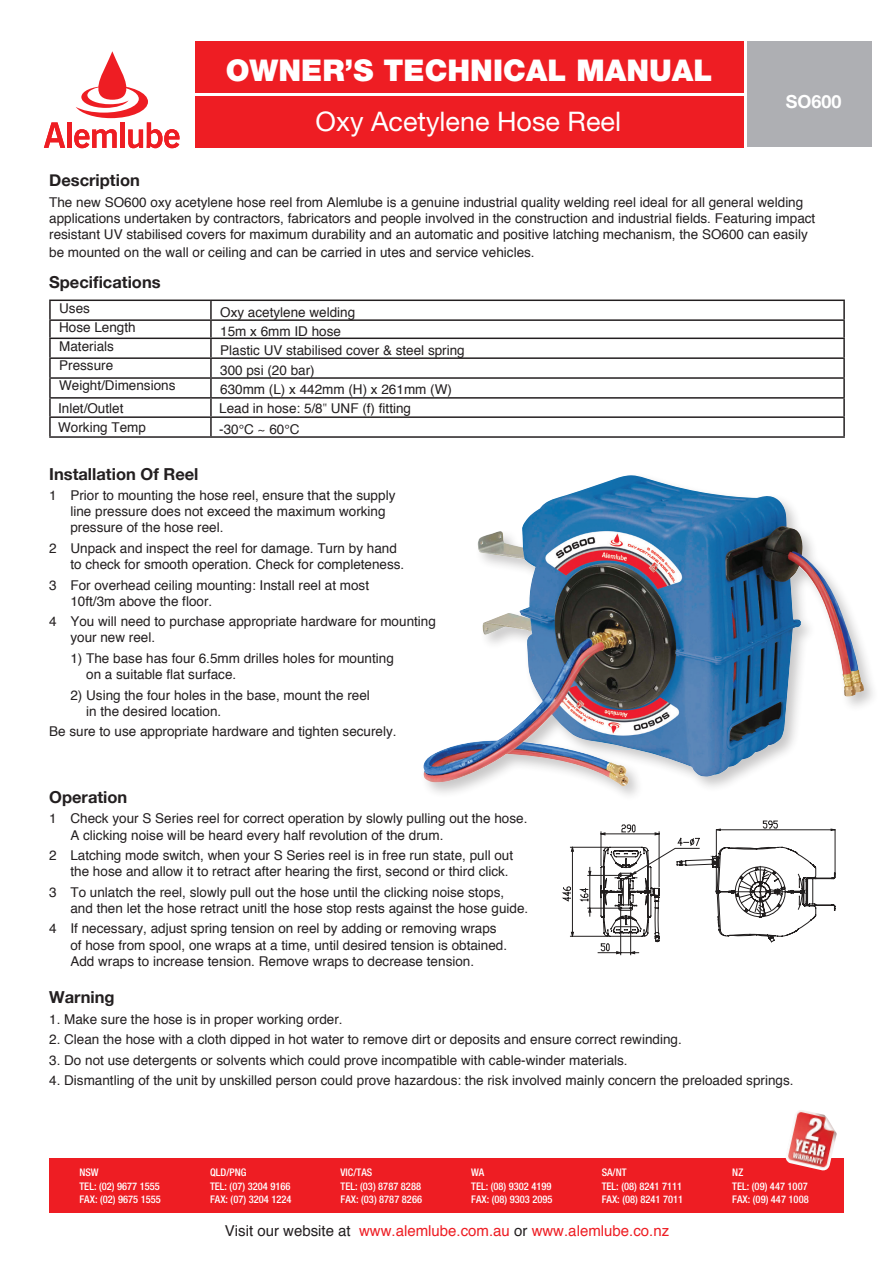
<style>
.page{position:relative;width:893px;height:1263px;background:#fff}
.page>*{position:absolute;margin:0;border:0;box-sizing:border-box;transform-origin:0 0}
.t1{font:900 30px "Helvetica Neue CE";color:#fff}
.t2{font:27px "Helvetica Neue CE";color:#fff}
.t3{font:700 18px "Helvetica Neue";color:#fff}
.t4{font:700 16.5px "Helvetica Neue";color:#231f20}
.t5{font:15px "Helvetica";color:#ee1d23}
.t6{font:13.5px/16.2px "Helvetica";color:#231f20}
.t7{font:500 condensed 10.5px "Helvetica Neue";color:#fff}
.s1{font-family:"Minion Pro"}
.s2{font-family:"Helvetica Neue"}
.s3{color:#231f20}
</style>
<div class="page">
<div style="left:49px;top:1158px;width:795px;height:55px;background:#ee1d23"></div>
<div style="left:420px;top:472px;width:460px;height:330px;background:#231f20;opacity:.25"></div>
<img style="left:421px;top:475px;width:380px;height:311px">
<svg style="left:51px;top:337px;width:792px;height:3px"></svg>
<hr style="left:49px;top:300px;width:162px;height:1px;background:#231f20">
<hr style="left:211px;top:300px;width:634px;height:1px;background:#231f20">
<hr style="left:49px;top:319px;width:162px;height:2px;background:#231f20">
<hr style="left:211px;top:319px;width:634px;height:2px;background:#231f20">
<hr style="left:49px;top:338px;width:162px;height:1px;background:#231f20">
<hr style="left:211px;top:338px;width:634px;height:1px;background:#231f20">
<hr style="left:49px;top:357px;width:162px;height:2px;background:#231f20">
<hr style="left:211px;top:357px;width:634px;height:2px;background:#231f20">
<hr style="left:49px;top:377px;width:162px;height:2px;background:#231f20">
<hr style="left:211px;top:377px;width:634px;height:2px;background:#231f20">
<hr style="left:49px;top:397px;width:162px;height:2px;background:#231f20">
<hr style="left:211px;top:397px;width:634px;height:2px;background:#231f20">
<hr style="left:49px;top:416px;width:162px;height:2px;background:#231f20">
<svg style="left:49px;top:301px;width:2px;height:135px"></svg>
<hr style="left:211px;top:416px;width:634px;height:2px;background:#231f20">
<svg style="left:210px;top:301px;width:2px;height:135px"></svg>
<svg style="left:843px;top:301px;width:2px;height:135px"></svg>
<hr style="left:49px;top:436px;width:162px;height:2px;background:#231f20">
<hr style="left:211px;top:436px;width:634px;height:2px;background:#231f20">
<svg style="left:562px;top:821px;width:273px;height:134px"></svg>
<div style="left:195px;top:96px;width:548px;height:51px;background:#ee1d23"></div>
<div style="left:195px;top:41px;width:548px;height:52px;background:#ee1d23"></div>
<div style="left:747px;top:41px;width:125px;height:106px;background:#aeafb3"></div>
<svg style="left:44px;top:122px;width:21px;height:26px"></svg>
<div style="left:67px;top:122px;width:5px;height:26px;background:#ee1d23"></div>
<svg style="left:74px;top:51px;width:105px;height:97px"></svg>
<img style="left:786px;top:1110px;width:51px;height:61px">
<p class="t1" style="left:226px;top:52px;width:488px">OWNER’S TECHNICAL MANUAL</p>
<p class="t2" style="left:316px;top:105px;width:307px">Oxy Acetylene Hose Reel</p>
<p class="t3" style="left:786px;top:90px;width:57px">SO600</p>
<p class="t4" style="left:49px;top:170px;width:92px">Description</p>
<p class="t6" style="left:49px;top:194px;width:768px">The new SO600 oxy acetylene hose reel from Alemlube is a genuine industrial quality welding reel ideal for all general welding applications undertaken by contractors, fabricators and people involved in the construction and industrial fields. Featuring impact resistant UV stabilised covers for maximum durability and an automatic and positive latching mechanism, the SO600 can easily</p>
<p class="t6" style="left:49px;top:245px;width:487px">be mounted on the wall or ceiling and can be carried in utes and service vehicles.</p>
<p class="t4" style="left:49px;top:272px;width:113px">Specifications</p>
<p class="t6" style="left:59px;top:300px;width:32px">Uses</p>
<p class="t6" style="left:220px;top:304px;width:137px">Oxy acetylene welding</p>
<p class="t6" style="left:59px;top:320px;width:78px">Hose Length</p>
<p class="t6" style="left:220px;top:323px;width:122px">15m x 6mm ID hose</p>
<p class="t6" style="left:59px;top:338px;width:56px">Materials</p>
<p class="t6" style="left:220px;top:342px;width:246px">Plastic UV stabilised cover &amp; steel spring</p>
<p class="t6" style="left:59px;top:358px;width:56px">Pressure</p>
<p class="t6" style="left:220px;top:362px;width:96px">300 psi (20 bar)</p>
<p class="t6" style="left:59px;top:378px;width:118px">Weight/Dimensions</p>
<p class="t6" style="left:220px;top:382px;width:233px">630mm (L) x 442mm (H) x 261mm (W)</p>
<p class="t6" style="left:58px;top:400px;width:67px">Inlet/Outlet</p>
<p class="t6" style="left:219px;top:400px;width:193px">Lead in hose: 5/8<span class="s1">"</span> UNF (f) fitting</p>
<p class="t6" style="left:58px;top:420px;width:89px">Working Temp</p>
<p class="t6" style="left:219px;top:421px;width:82px">-30°C <span class="s2">~</span> 60°C</p>
<p class="t4" style="left:49px;top:463px;width:151px">Installation Of Reel</p>
<p class="t6" style="left:70px;top:488px;width:326px;text-indent:-21px">1 Prior to mounting the hose reel, ensure that the supply line pressure does not exceed the maximum working pressure of the hose reel.</p>
<p class="t6" style="left:70px;top:540px;width:335px;text-indent:-21px">2 Unpack and inspect the reel for damage. Turn by hand to check for smooth operation. Check for completeness.</p>
<p class="t6" style="left:70px;top:577px;width:300px;text-indent:-21px">3 For overhead ceiling mounting: Install reel at most<br>10ft/3m above the floor.</p>
<p class="t6" style="left:70px;top:614px;width:367px;text-indent:-21px">4 You will need to purchase appropriate hardware for mounting your new reel.</p>
<p class="t6" style="left:86px;top:650px;width:309px;text-indent:-16px">1) The base has four 6.5mm drilles holes for mounting on a suitable flat surface.</p>
<p class="t6" style="left:86px;top:687px;width:285px;text-indent:-16px">2) Using the four holes in the base, mount the reel in the desired location.</p>
<p class="t6" style="left:49px;top:724px;width:349px">Be sure to use appropriate hardware and tighten securely.</p>
<p class="t4" style="left:49px;top:787px;width:80px">Operation</p>
<p class="t6" style="left:70px;top:811px;width:458px;text-indent:-21px">1 Check your S Series reel for correct operation by slowly pulling out the hose.<br>A clicking noise will be heard every half revolution of the drum.</p>
<p class="t6" style="left:70px;top:848px;width:444px;text-indent:-21px">2 Latching mode switch, when your S Series reel is in free run state, pull out the hose and allow it to retract after hearing the first, second or third click.</p>
<p class="t6" style="left:70px;top:884px;width:459px;text-indent:-21px">3 To unlatch the reel, slowly pull out the hose until the clicking noise stops, and then let the hose retract unitl the hose stop rests against the hose guide.</p>
<p class="t6" style="left:70px;top:921px;width:438px;text-indent:-21px">4 If necessary, adjust spring tension on reel by adding or removing wraps of hose from spool, one wraps at a time, until desired tension is obtained.<br>Add wraps to increase tension. Remove wraps to decrease tension.</p>
<p class="t4" style="left:49px;top:987px;width:67px">Warning</p>
<p class="t6" style="left:49px;top:1011px;width:295px">1. Make sure the hose is in proper working order.</p>
<p class="t6" style="left:49px;top:1032px;width:634px">2. Clean the hose with a cloth dipped in hot water to remove dirt or deposits and ensure correct rewinding.</p>
<p class="t6" style="left:49px;top:1052px;width:580px">3. Do not use detergents or solvents which could prove incompatible with cable-winder materials.</p>
<p class="t6" style="left:49px;top:1072px;width:746px">4. Dismantling of the unit by unskilled person could prove hazardous: the risk involved mainly concern the preloaded springs.</p>
<p class="t7" style="left:79px;top:1166px;width:21px">NSW</p>
<p class="t7" style="left:79px;top:1180px;width:82px">TEL: (02) 9677 1555</p>
<p class="t7" style="left:79px;top:1193px;width:83px">FAX: (02) 9675 1555</p>
<p class="t7" style="left:210px;top:1166px;width:38px">QLD/PNG</p>
<p class="t7" style="left:210px;top:1180px;width:82px">TEL: (07) 3204 9166</p>
<p class="t7" style="left:210px;top:1193px;width:83px">FAX: (07) 3204 1224</p>
<p class="t7" style="left:341px;top:1166px;width:33px">VIC/TAS</p>
<p class="t7" style="left:341px;top:1180px;width:82px">TEL: (03) 8787 8288</p>
<p class="t7" style="left:341px;top:1193px;width:83px">FAX: (03) 8787 8266</p>
<p class="t7" style="left:471px;top:1166px;width:15px">WA</p>
<p class="t7" style="left:471px;top:1180px;width:82px">TEL: (08) 9302 4199</p>
<p class="t7" style="left:471px;top:1193px;width:83px">FAX: (08) 9303 2095</p>
<p class="t7" style="left:602px;top:1166px;width:26px">SA/NT</p>
<p class="t7" style="left:602px;top:1180px;width:82px">TEL: (08) 8241 7111</p>
<p class="t7" style="left:602px;top:1193px;width:83px">FAX: (08) 8241 7011</p>
<p class="t5" style="left:225px;top:1219px;width:446px"><span class="s3">Visit our website at</span> www.alemlube.com.au <span class="s3">or</span> www.alemlube.co.nz</p>
<p class="t7" style="left:732px;top:1166px;width:12px">NZ</p>
<p class="t7" style="left:732px;top:1180px;width:77px">TEL: (09) 447 1007</p>
<p class="t7" style="left:732px;top:1193px;width:78px">FAX: (09) 447 1008</p>
</div>
